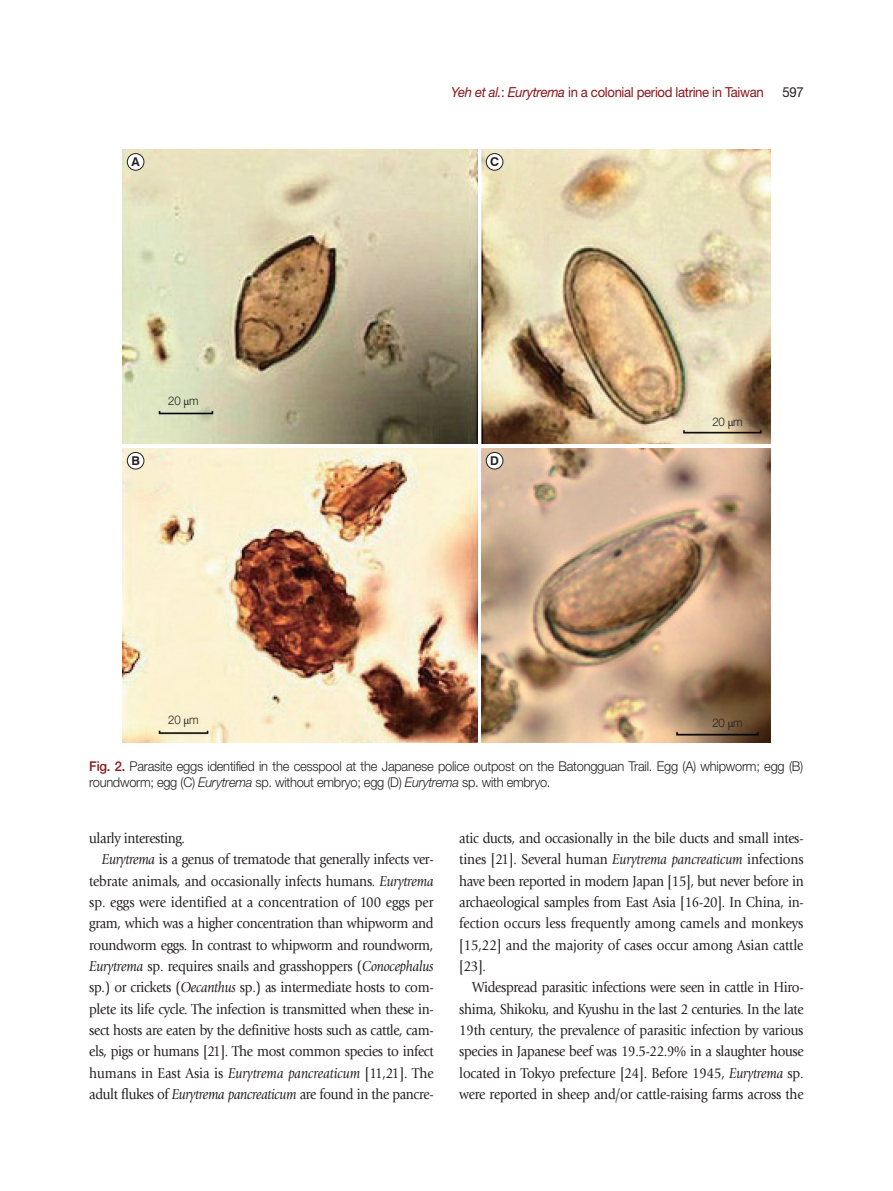
<style>
.page{position:relative;width:893px;height:1191px;background:#fff}
.page>*{position:absolute;margin:0;border:0;box-sizing:border-box;transform-origin:0 0}
.본문{font:15px/21.3px "Giovanni Std";letter-spacing:-.02em;color:#231f20;text-align:justify;scale:.9 1}
.하시라{font:13.8px "Helvetica Neue LT Std";letter-spacing:-.025em;color:#88181b;scale:.95 1}
.하시라-2{font:13.8px "Helvetica Neue LT Std";color:#231f20;scale:.95 1}
.표_제목__그림_설명{font:300 13.5px/16.2px "Helvetica Neue LT Std";letter-spacing:-.015em;color:#231f20;scale:.95 1}
.t1{font:700 12.15px "Swiss 721 BT";color:#231f20}
.표_제목__그림_설명-2{font:300 12px "Helvetica Neue LT Std";letter-spacing:-.02em;color:#231f20;scale:.95 1}
.s1{font-style:italic}
.s2{font-family:"Minion Pro";font-weight:400}
.s3{font-weight:500;color:#88181b}
</style>
<div class="page">
<img style="left:123px;top:149px;width:355px;height:295px">
<div style="left:127px;top:154px;width:17px;height:16px;background:#fff;border-radius:50%"></div>
<div style="left:127px;top:153px;width:17px;height:17px;border:1px solid #231f20;border-radius:50%"></div>
<img style="left:482px;top:149px;width:288px;height:295px">
<div style="left:486px;top:154px;width:17px;height:16px;background:#fff;border-radius:50%"></div>
<div style="left:486px;top:153px;width:17px;height:17px;border:1px solid #231f20;border-radius:50%"></div>
<img style="left:123px;top:448px;width:355px;height:294px">
<div style="left:127px;top:452px;width:17px;height:17px;background:#fff;border-radius:50%"></div>
<div style="left:127px;top:452px;width:17px;height:17px;border:1px solid #231f20;border-radius:50%"></div>
<img style="left:482px;top:448px;width:288px;height:294px">
<div style="left:486px;top:452px;width:17px;height:17px;background:#fff;border-radius:50%"></div>
<div style="left:486px;top:452px;width:17px;height:17px;border:1px solid #231f20;border-radius:50%"></div>
<p class="하시라" style="left:451px;top:83px;width:331px"><span class="s1">Yeh et al.</span>: <span class="s1">Eurytrema</span> in a colonial period latrine in Taiwan</p>
<p class="하시라-2" style="left:782px;top:83px;width:24px">597</p>
<p class="t1" style="left:131px;top:154px;width:10px">A</p>
<p class="t1" style="left:490px;top:154px;width:10px">C</p>
<p class="표_제목__그림_설명-2" style="left:168px;top:393px;width:33px">20 <span class="s2">μ</span>m</p>
<p class="t1" style="left:131px;top:453px;width:10px">B</p>
<p class="t1" style="left:490px;top:453px;width:10px">D</p>
<p class="표_제목__그림_설명-2" style="left:712px;top:414px;width:33px">20 <span class="s2">μ</span>m</p>
<p class="표_제목__그림_설명-2" style="left:168px;top:712px;width:33px">20 <span class="s2">μ</span>m</p>
<p class="표_제목__그림_설명-2" style="left:712px;top:715px;width:33px">20 <span class="s2">μ</span>m</p>
<p class="표_제목__그림_설명" style="left:89px;top:757px;width:753px"><span class="s3">Fig. 2.</span> Parasite eggs identified in the cesspool at the Japanese police outpost on the Batongguan Trail. Egg (A) whipworm; egg (B) roundworm; egg (C) <span class="s1">Eurytrema</span> sp. without embryo; egg (D) <span class="s1">Eurytrema</span> sp. with embryo.</p>
<p class="본문" style="left:89px;top:827px;width:108px">ularly interesting.</p>
<p class="본문" style="left:89px;top:849px;width:384px;text-indent:13px"><span class="s1">Eurytrema</span> is a genus of trematode that generally infects ver&shy;tebrate animals, and occasionally infects humans. <span class="s1">Eurytrema </span>sp. eggs were identified at a concentration of 100 eggs per gram, which was a higher concentration than whipworm and roundworm eggs. In contrast to whipworm and roundworm, <span class="s1">Eurytrema</span> sp. requires snails and grasshoppers (<span class="s1">Conocephalus </span>sp.) or crickets (<span class="s1">Oecanthus</span> sp.) as intermediate hosts to com&shy;plete its life cycle. The infection is transmitted when these in&shy;sect hosts are eaten by the definitive hosts such as cattle, cam&shy;els, pigs or humans [21]. The most common species to infect humans in East Asia is <span class="s1">Eurytrema pancreaticum</span> [11,21]. The adult flukes of <span class="s1">Eurytrema pancreaticum</span> are found in the pancre-</p>
<p class="본문" style="left:459px;top:827px;width:384px">atic ducts, and occasionally in the bile ducts and small intes&shy;tines [21]. Several human <span class="s1">Eurytrema pancreaticum</span> infections have been reported in modern Japan [15], but never before in archaeological samples from East Asia [16-20]. In China, in&shy;fection occurs less frequently among camels and monkeys [15,22] and the majority of cases occur among Asian cattle [23].</p>
<p class="본문" style="left:459px;top:977px;width:384px;text-indent:13px">Widespread parasitic infections were seen in cattle in Hiro&shy;shima, Shikoku, and Kyushu in the last 2 centuries. In the late 19th century, the prevalence of parasitic infection by various species in Japanese beef was 19.5-22.9% in a slaughter house located in Tokyo prefecture [24]. Before 1945, <span class="s1">Eurytrema</span> sp. were reported in sheep and/or cattle-raising farms across the</p>
</div>
